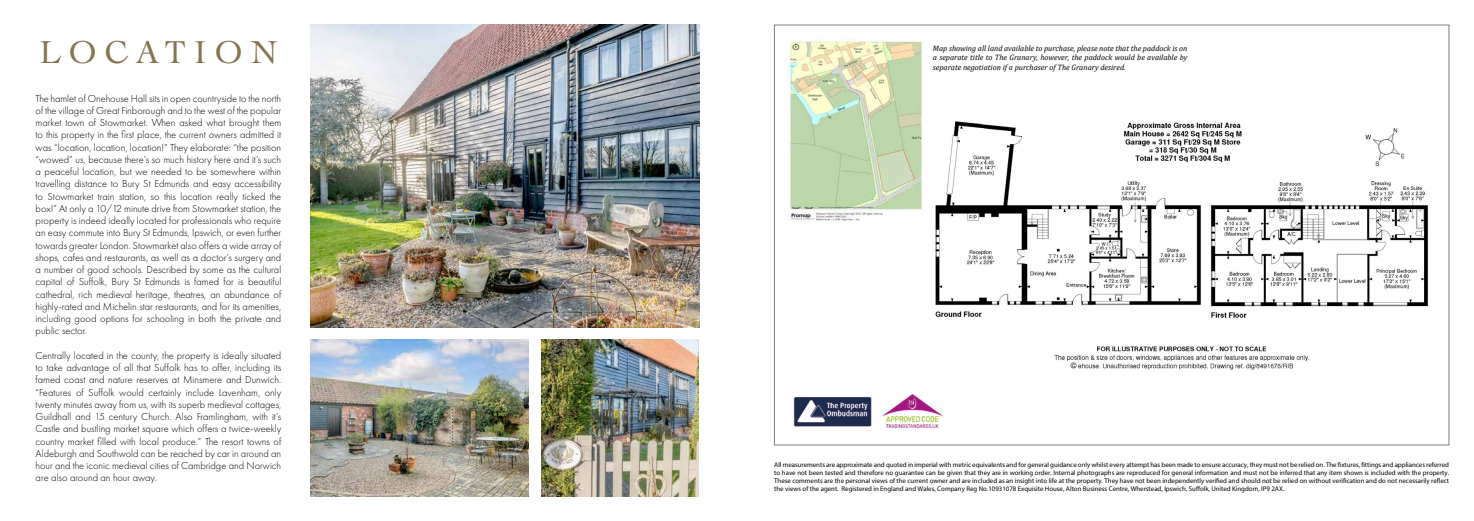
<style>
.page{position:relative;width:1474px;height:521px;background:#fff}
.page>*{position:absolute;margin:0;border:0;box-sizing:border-box;transform-origin:0 0}
.t1{font:33.25px "Cochin";letter-spacing:.235em;color:#85754f}
.t2{font:300 10.5px/12.2px "Futura PT";color:#000;text-align:justify}
.t3{font:italic 7.88px/9.6px "Cambria";color:#000;text-align:justify}
.t4{font:6.83px/8.2px "Myriad Pro";color:#000;text-align:justify}
</style>
<div class="page">
<img style="left:935px;top:121px;width:494px;height:249px">
<img style="left:793px;top:394px;width:151px;height:35px">
<img style="left:311px;top:25px;width:388px;height:302px">
<img style="left:311px;top:339px;width:217px;height:157px">
<img style="left:785px;top:40px;width:138px;height:181px">
<img style="left:541px;top:339px;width:157px;height:157px">
<h1 class="t1" style="left:39px;top:30px;width:240px">LOCATION</h1>
<p class="t2" style="left:36px;top:92px;width:247px">The hamlet of Onehouse Hall sits in open countryside to the north of the village of Great Finborough and to the west of the popular market town of Stowmarket. When asked what brought them to this property in the first place, the current owners admitted it was “location, location, location!” They elaborate: “the position “wowed” us, because there’s so much history here and it’s such a peaceful location, but we needed to be somewhere within travelling distance to Bury St Edmunds and easy accessibility to Stowmarket train station, so this location really ticked the box!” At only a 10/12 minute drive from Stowmarket station, the property is indeed ideally located for professionals who require an easy commute into Bury St Edmunds, Ipswich, or even further towards greater London. Stowmarket also offers a wide array of shops, cafes and restaurants, as well as a doctor’s surgery and a number of good schools. Described by some as the cultural capital of Suffolk, Bury St Edmunds is famed for is beautiful cathedral, rich medieval heritage, theatres, an abundance of highly-rated and Michelin star restaurants, and for its amenities, including good options for schooling in both the private and public sector.</p>
<p class="t2" style="left:36px;top:349px;width:247px">Centrally located in the county, the property is ideally situated to take advantage of all that Suffolk has to offer, including its famed coast and nature reserves at Minsmere and Dunwich. “Features of Suffolk would certainly include Lavenham, only twenty minutes away from us, with its superb medieval cottages, Guildhall and 15 century Church. Also Framlingham, with it’s Castle and bustling market square which offers a twice-weekly country market filled with local produce.” The resort towns of Aldeburgh and Southwold can be reached by car in around an hour and the iconic medieval cities of Cambridge and Norwich are also around an hour away.</p>
<p class="t3" style="left:932px;top:43px;width:256px">Map showing all land available to purchase, please note that the paddock is on a separate title to The Granary, however, the paddock would be available by separate negotiation if a purchaser of The Granary desired.</p>
<p class="t4" style="left:774px;top:460px;width:676px">All measurements are approximate and quoted in imperial with metric equivalents and for general guidance only whilst every attempt has been made to ensure accuracy, they must not be relied on. The fixtures, fittings and appliances referred to have not been tested and therefore no guarantee can be given that they are in working order. Internal photographs are reproduced for general information and must not be inferred that any item shown is included with the property.<br>These comments are the personal views of the current owner and are included as an insight into life at the property. They have not been independently verified and should not be relied on without verification and do not necessarily reflect the views of the agent. Registered in England and Wales, Company Reg No.10931078 Exquisite House, Alton Business Centre, Wherstead, Ipswich, Suffolk, United Kingdom, IP9 2AX.</p>
</div>
